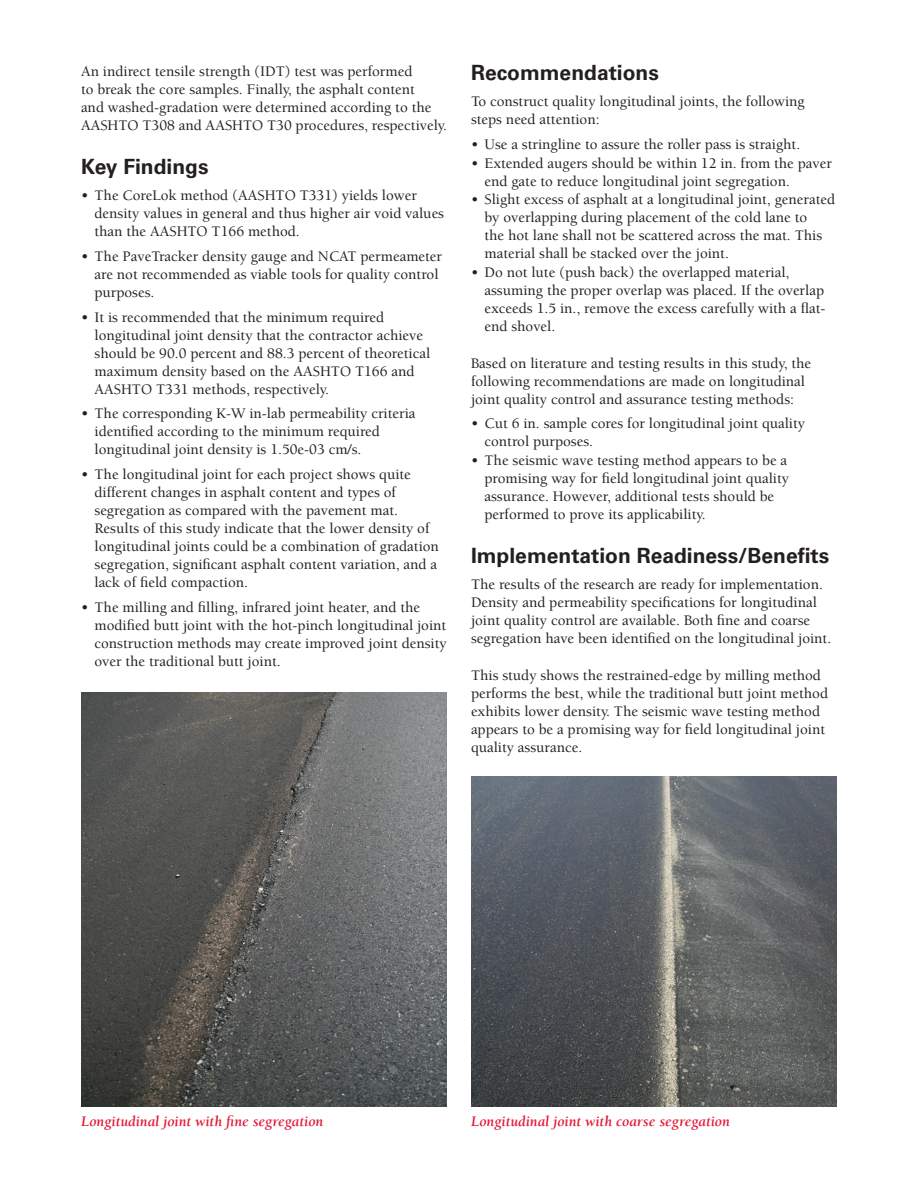
<style>
.page{position:relative;width:918px;height:1188px;background:#fff}
.page>*{position:absolute;margin:0;border:0;box-sizing:border-box;transform-origin:0 0}
.head_1{font:700 21px "Univers";color:#231f20}
.first_bullets{font:500 15px/18px "Berkeley";color:#231f20}
.Body_text{font:500 15px/18px "Berkeley";color:#231f20}
.t1{font:italic 700 15px "Berkeley";color:#e51836}
</style>
<div class="page">
<img style="left:471px;top:776px;width:366px;height:331px">
<img style="left:81px;top:693px;width:366px;height:414px">
<p class="Body_text" style="left:81px;top:62px;width:368px">An indirect tensile strength (IDT) test was performed<br>to break the core samples. Finally, the asphalt content<br>and washed-gradation were determined according to the AASHTO T308 and AASHTO T30 procedures, respectively.</p>
<p class="head_1" style="left:81px;top:154px;width:129px">Key Findings</p>
<p class="first_bullets" style="left:94px;top:187px;width:351px;text-indent:-14px">• The CoreLok method (AASHTO T331) yields lower density values in general and thus higher air void values than the AASHTO T166 method.</p>
<p class="first_bullets" style="left:94px;top:247px;width:349px;text-indent:-14px">• The PaveTracker density gauge and NCAT permeameter are not recommended as viable tools for quality control purposes.</p>
<p class="first_bullets" style="left:94px;top:308px;width:337px;text-indent:-14px">• It is recommended that the minimum required longitudinal joint density that the contractor achieve should be 90.0 percent and 88.3 percent of theoretical maximum density based on the AASHTO T166 and AASHTO T331 methods, respectively.</p>
<p class="first_bullets" style="left:94px;top:405px;width:323px;text-indent:-14px">• The corresponding K-W in-lab permeability criteria identified according to the minimum required longitudinal joint density is 1.50e-03 cm/s.</p>
<p class="first_bullets" style="left:94px;top:466px;width:346px;text-indent:-14px">• The longitudinal joint for each project shows quite different changes in asphalt content and types of segregation as compared with the pavement mat.<br>Results of this study indicate that the lower density of longitudinal joints could be a combination of gradation segregation, significant asphalt content variation, and a lack of field compaction.</p>
<p class="first_bullets" style="left:94px;top:598px;width:354px;text-indent:-14px">• The milling and filling, infrared joint heater, and the modified butt joint with the hot-pinch longitudinal joint construction methods may create improved joint density over the traditional butt joint.</p>
<p class="head_1" style="left:471px;top:61px;width:189px">Recommendations</p>
<p class="Body_text" style="left:471px;top:93px;width:335px">To construct quality longitudinal joints, the following steps need attention:</p>
<p class="first_bullets" style="left:471px;top:136px;width:331px">• Use a stringline to assure the roller pass is straight.</p>
<p class="first_bullets" style="left:484px;top:154px;width:349px;text-indent:-14px">• Extended augers should be within 12 in. from the paver end gate to reduce longitudinal joint segregation.</p>
<p class="first_bullets" style="left:484px;top:191px;width:352px;text-indent:-14px">• Slight excess of asphalt at a longitudinal joint, generated by overlapping during placement of the cold lane to<br>the hot lane shall not be scattered across the mat. This material shall be stacked over the joint.</p>
<p class="first_bullets" style="left:484px;top:263px;width:342px;text-indent:-14px">• Do not lute (push back) the overlapped material, assuming the proper overlap was placed. If the overlap exceeds 1.5 in., remove the excess carefully with a flat&shy;end shovel.</p>
<p class="Body_text" style="left:471px;top:354px;width:342px">Based on literature and testing results in this study, the following recommendations are made on longitudinal joint quality control and assurance testing methods:</p>
<p class="first_bullets" style="left:484px;top:415px;width:322px;text-indent:-14px">• Cut 6 in. sample cores for longitudinal joint quality control purposes.</p>
<p class="first_bullets" style="left:484px;top:451px;width:306px;text-indent:-14px">• The seismic wave testing method appears to be a promising way for field longitudinal joint quality assurance. However, additional tests should be performed to prove its applicability.</p>
<p class="head_1" style="left:471px;top:543px;width:360px">Implementation Readiness/Benefits</p>
<p class="Body_text" style="left:471px;top:576px;width:362px">The results of the research are ready for implementation.<br>Density and permeability specifications for longitudinal joint quality control are available. Both fine and coarse segregation have been identified on the longitudinal joint.</p>
<p class="Body_text" style="left:471px;top:667px;width:359px">This study shows the restrained-edge by milling method performs the best, while the traditional butt joint method exhibits lower density. The seismic wave testing method appears to be a promising way for field longitudinal joint quality assurance.</p>
<p class="t1" style="left:81px;top:1113px;width:244px">Longitudinal joint with fine segregation</p>
<p class="t1" style="left:471px;top:1113px;width:260px">Longitudinal joint with coarse segregation</p>
</div>
